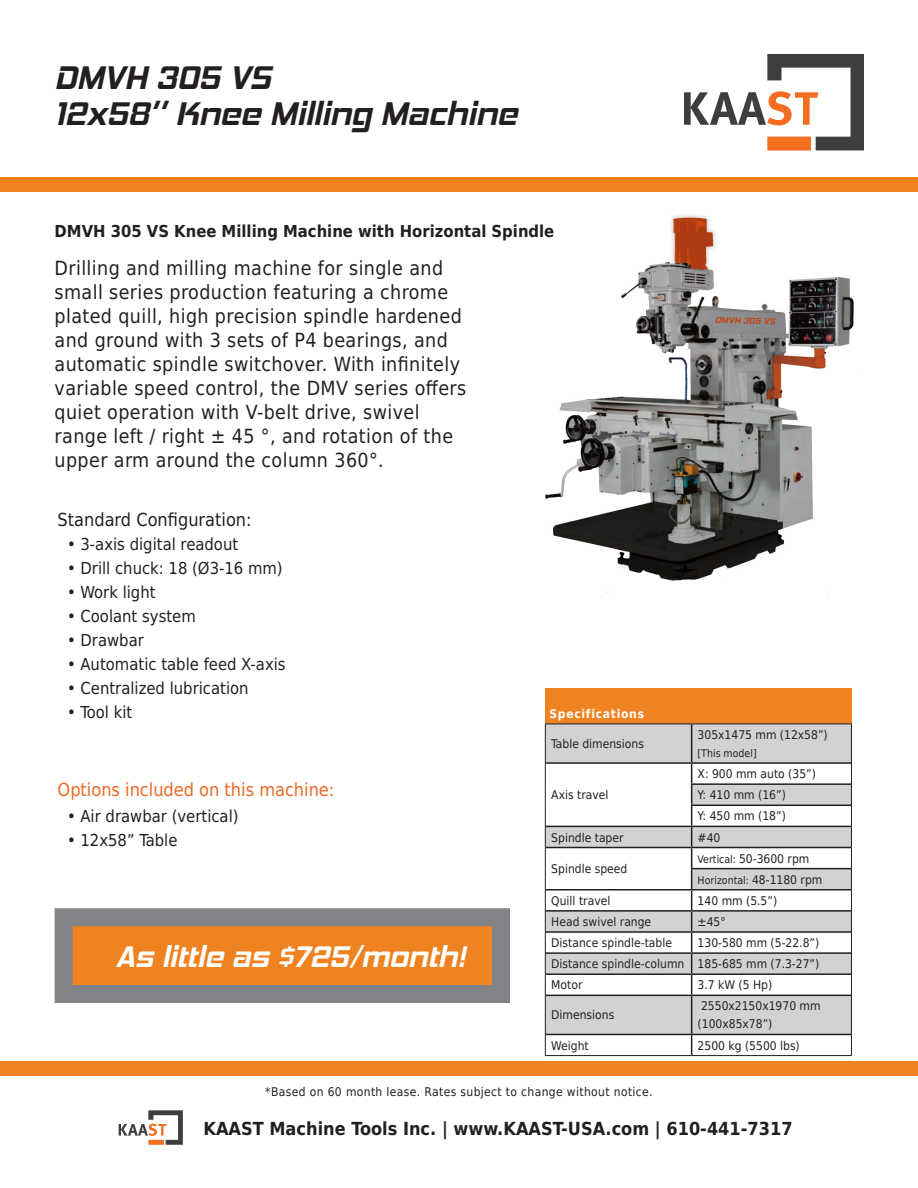
<style>
.page{position:relative;width:918px;height:1188px;background:#fff}
.page>*{position:absolute;margin:0;border:0;box-sizing:border-box;transform-origin:0 0}
.t1{font:italic 700 33px "Hemi Head Rg";color:#231f20}
.t2{font:italic 700 30px "Hemi Head Rg";color:#fff}
.t3{font:19.5px/24px "DejaVu Sans Condensed";letter-spacing:.02em;color:#231f20}
.t4{font:700 18px "DejaVu Sans Condensed";color:#231f20}
.t5{font:18px "DejaVu Sans Condensed";color:#ec6823}
.t6{font:18px "DejaVu Sans Condensed";color:#231f20}
.t7{font:16.5px "DejaVu Sans Condensed";color:#231f20}
.t8{font:700 16.5px "DejaVu Sans Condensed";color:#231f20}
.t9{font:12px/18px "DejaVu Sans Condensed";color:#231f20}
.t10{font:12px "DejaVu Sans Condensed";letter-spacing:.03em;color:#231f20}
.t11{font:700 12px "DejaVu Sans Condensed";letter-spacing:.06em;color:#fff}
.t12{font:10.5px "DejaVu Sans Condensed";color:#231f20}
.s1{font-size:10.5px}
.s2{font-size:12px}
</style>
<div class="page">
<img style="left:545px;top:215px;width:314px;height:366px">
<div style="left:767px;top:137px;width:44px;height:14px;background:#f8b38c"></div>
<svg style="left:684px;top:54px;width:180px;height:96px"></svg>
<div style="left:0;top:177px;width:918px;height:15px;background:#ef8322"></div>
<div style="left:0;top:1062px;width:918px;height:14px;background:#ef8322"></div>
<svg style="left:119px;top:1110px;width:64px;height:35px"></svg>
<div style="left:545px;top:688px;width:307px;height:40px;background:#ef8322"></div>
<svg style="left:546px;top:725px;width:305px;height:309px;fill:#d1d2d4"></svg>
<hr style="left:545px;top:724px;width:147px;height:1px;background:#231f20">
<hr style="left:545px;top:724px;width:1px;height:39px;background:#231f20">
<hr style="left:692px;top:724px;width:160px;height:1px;background:#231f20">
<hr style="left:851px;top:724px;width:1px;height:39px;background:#231f20">
<svg style="left:545px;top:763px;width:1px;height:232px"></svg>
<svg style="left:851px;top:763px;width:1px;height:232px"></svg>
<hr style="left:545px;top:995px;width:1px;height:39px;background:#231f20">
<hr style="left:851px;top:995px;width:1px;height:39px;background:#231f20">
<svg style="left:545px;top:1034px;width:1px;height:21px"></svg>
<svg style="left:851px;top:1034px;width:1px;height:21px"></svg>
<hr style="left:545px;top:1055px;width:147px;height:1px;background:#231f20">
<hr style="left:692px;top:1055px;width:160px;height:1px;background:#231f20">
<hr style="left:691px;top:724px;width:1px;height:38px;background:#231f20">
<hr style="left:546px;top:762px;width:146px;height:2px;background:#231f20">
<hr style="left:692px;top:762px;width:159px;height:2px;background:#231f20">
<hr style="left:691px;top:783px;width:160px;height:2px;background:#231f20">
<hr style="left:691px;top:805px;width:160px;height:1px;background:#231f20">
<hr style="left:546px;top:826px;width:146px;height:1px;background:#231f20">
<hr style="left:692px;top:826px;width:159px;height:1px;background:#231f20">
<hr style="left:546px;top:847px;width:146px;height:1px;background:#231f20">
<hr style="left:692px;top:847px;width:159px;height:1px;background:#231f20">
<hr style="left:691px;top:868px;width:160px;height:1px;background:#231f20">
<hr style="left:546px;top:889px;width:146px;height:2px;background:#231f20">
<hr style="left:692px;top:889px;width:159px;height:2px;background:#231f20">
<hr style="left:546px;top:910px;width:146px;height:2px;background:#231f20">
<hr style="left:692px;top:910px;width:159px;height:2px;background:#231f20">
<hr style="left:546px;top:931px;width:146px;height:2px;background:#231f20">
<hr style="left:692px;top:931px;width:159px;height:2px;background:#231f20">
<hr style="left:546px;top:952px;width:146px;height:2px;background:#231f20">
<hr style="left:692px;top:952px;width:159px;height:2px;background:#231f20">
<hr style="left:546px;top:973px;width:146px;height:2px;background:#231f20">
<hr style="left:692px;top:973px;width:159px;height:2px;background:#231f20">
<svg style="left:691px;top:764px;width:1px;height:231px"></svg>
<hr style="left:546px;top:995px;width:146px;height:1px;background:#231f20">
<hr style="left:692px;top:995px;width:159px;height:1px;background:#231f20">
<hr style="left:691px;top:996px;width:1px;height:38px;background:#231f20">
<hr style="left:546px;top:1034px;width:146px;height:1px;background:#231f20">
<hr style="left:692px;top:1034px;width:159px;height:1px;background:#231f20">
<svg style="left:691px;top:1035px;width:1px;height:20px"></svg>
<div style="left:55px;top:908px;width:455px;height:95px;background:#ef8322;border:18px solid #828487"></div>
<p class="t1" style="left:55px;top:58px;width:218px">DMVH 305 VS</p>
<p class="t1" style="left:55px;top:94px;width:464px">12x58” Knee Milling Machine</p>
<p class="t8" style="left:55px;top:218px;width:501px">DMVH 305 VS Knee Milling Machine with Horizontal Spindle</p>
<p class="t3" style="left:55px;top:256px;width:413px">Drilling and milling machine for single and small series production featuring a chrome plated quill, high precision spindle hardened and ground with 3 sets of P4 bearings, and automatic spindle switchover. With infinitely variable speed control, the DMV series offers quiet operation with V-belt drive, swivel range left / right ± 45 °, and rotation of the upper arm around the column 360°.</p>
<p class="t6" style="left:58px;top:504px;width:196px">Standard Configuration:</p>
<p class="t7" style="left:67px;top:530px;width:173px">• 3-axis digital readout</p>
<p class="t7" style="left:67px;top:554px;width:217px">• Drill chuck: 18 (Ø3-16 mm)</p>
<p class="t7" style="left:67px;top:578px;width:90px">• Work light</p>
<p class="t7" style="left:67px;top:602px;width:130px">• Coolant system</p>
<p class="t7" style="left:67px;top:626px;width:78px">• Drawbar</p>
<p class="t7" style="left:67px;top:650px;width:220px">• Automatic table feed X-axis</p>
<p class="t7" style="left:67px;top:674px;width:183px">• Centralized lubrication</p>
<p class="t7" style="left:67px;top:698px;width:67px">• Tool kit</p>
<p class="t11" style="left:549px;top:703px;width:96px">Specifications</p>
<p class="t9" style="left:551px;top:734px;width:94px">Table dimensions</p>
<p class="t9" style="left:698px;top:725px;width:132px">305x1475 mm (12x58”)</p>
<p class="t12" style="left:698px;top:744px;width:61px">[This model]</p>
<p class="t5" style="left:58px;top:774px;width:278px">Options included on this machine:</p>
<p class="t7" style="left:67px;top:801px;width:173px">• Air drawbar (vertical)</p>
<p class="t7" style="left:67px;top:825px;width:112px">• 12x58” Table</p>
<p class="t2" style="left:116px;top:938px;width:351px">As little as $725/month!</p>
<p class="t9" style="left:551px;top:786px;width:59px">Axis travel</p>
<p class="t9" style="left:698px;top:765px;width:120px">X: 900 mm auto (35”)</p>
<p class="t9" style="left:698px;top:786px;width:90px">Y: 410 mm (16”)</p>
<p class="t9" style="left:698px;top:807px;width:90px">Y: 450 mm (18”)</p>
<p class="t9" style="left:551px;top:828px;width:74px">Spindle taper</p>
<p class="t9" style="left:698px;top:828px;width:24px">#40</p>
<p class="t9" style="left:551px;top:860px;width:78px">Spindle speed</p>
<p class="t9" style="left:698px;top:849px;width:113px"><span class="s1">Vertical:</span> 50-3600 rpm</p>
<p class="t12" style="left:698px;top:871px;width:126px">Horizontal: <span class="s2">48-1180 rpm</span></p>
<p class="t9" style="left:551px;top:891px;width:61px">Quill travel</p>
<p class="t9" style="left:698px;top:891px;width:81px">140 mm (5.5”)</p>
<p class="t9" style="left:551px;top:912px;width:101px">Head swivel range</p>
<p class="t9" style="left:698px;top:912px;width:30px">±45°</p>
<p class="t9" style="left:551px;top:933px;width:122px">Distance spindle-table</p>
<p class="t9" style="left:698px;top:933px;width:123px">130-580 mm (5-22.8”)</p>
<p class="t9" style="left:551px;top:955px;width:135px">Distance spindle-column</p>
<p class="t9" style="left:698px;top:955px;width:123px">185-685 mm (7.3-27”)</p>
<p class="t9" style="left:551px;top:976px;width:33px">Motor</p>
<p class="t9" style="left:698px;top:976px;width:76px">3.7 kW (5 Hp)</p>
<p class="t9" style="left:551px;top:1006px;width:65px">Dimensions</p>
<p class="t9" style="left:698px;top:997px;width:125px">2550x2150x1970 mm (100x85x78”)</p>
<p class="t9" style="left:551px;top:1036px;width:39px">Weight</p>
<p class="t9" style="left:698px;top:1036px;width:104px">2500 kg (5500 lbs)</p>
<p class="t10" style="left:265px;top:1081px;width:389px">*Based on 60 month lease. Rates subject to change without notice.</p>
<p class="t4" style="left:204px;top:1114px;width:591px">KAAST Machine Tools Inc. | www.KAAST-USA.com | 610-441-7317</p>
</div>
